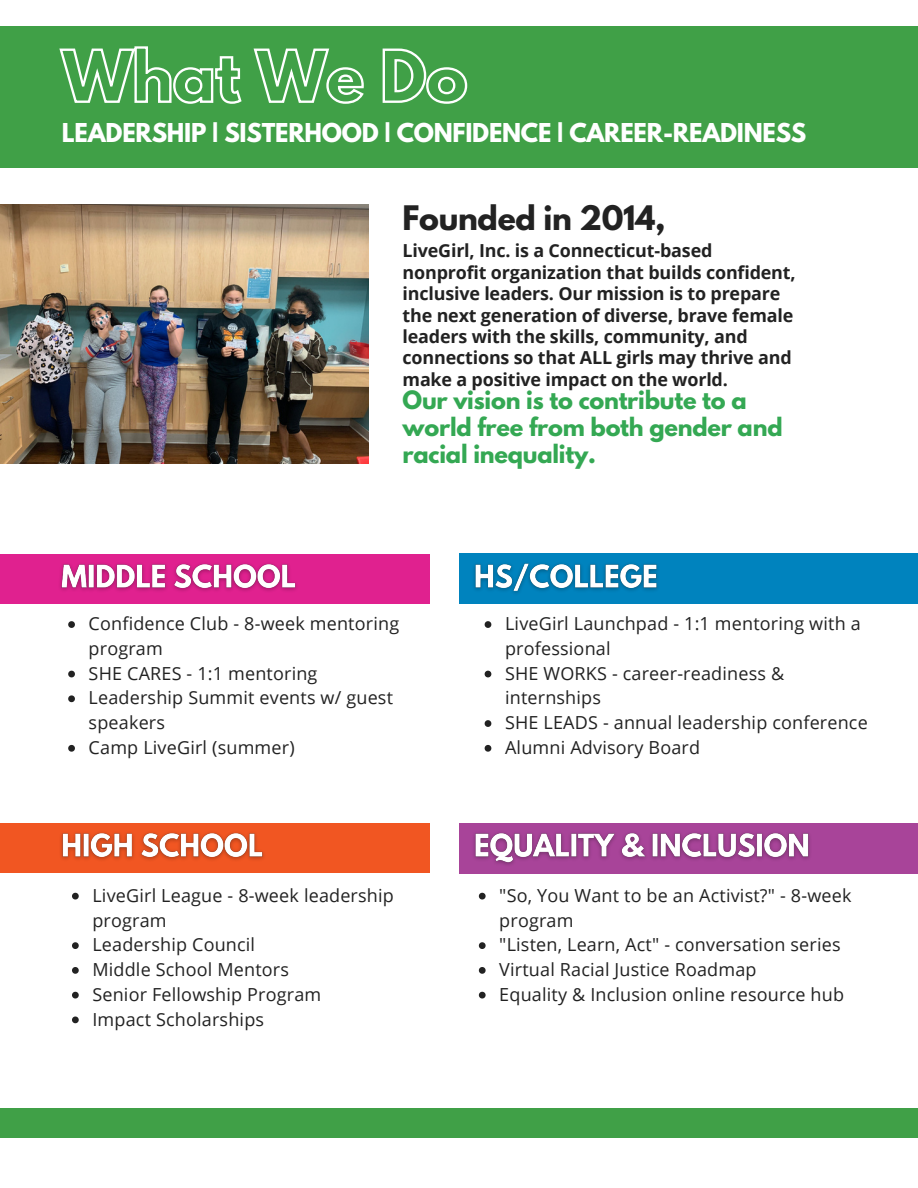
<style>
.page{position:relative;width:918px;height:1188px;background:#fff}
.page>*{position:absolute;margin:0;border:0;box-sizing:border-box;transform-origin:0 0}
.t1{font:700 30px "League Spartan";letter-spacing:-.01em;color:#222}
.t2{font:700 23.1px "League Spartan";letter-spacing:-.01em;color:#fff}
.t3{font:700 22.5px/27px "League Spartan";letter-spacing:-.01em;color:#34a853}
.t4{font:18px/24.8px "Open Sans";letter-spacing:.01em;color:#222}
.t5{font:700 18px/21.3px "Open Sans";letter-spacing:-.01em;color:#222}
</style>
<div class="page">
<div style="left:0;top:1108px;width:918px;height:30px;background:#40a047"></div>
<div style="left:0;top:554px;width:430px;height:50px;background:#e0218f"></div>
<div style="left:0;top:823px;width:430px;height:49px;background:#f15622"></div>
<div style="left:459px;top:554px;width:459px;height:50px;background:#0083be"></div>
<div style="left:459px;top:823px;width:459px;height:50px;background:#a84499"></div>
<img style="left:0;top:205px;width:369px;height:259px">
<div style="left:0;top:26px;width:918px;height:142px;background:#40a047"></div>
<svg style="left:59px;top:46px;width:409px;height:58px"></svg>
<svg style="left:68px;top:621px;width:7px;height:7px"></svg>
<svg style="left:68px;top:671px;width:7px;height:6px"></svg>
<svg style="left:68px;top:695px;width:7px;height:7px"></svg>
<svg style="left:68px;top:745px;width:7px;height:7px"></svg>
<svg style="left:72px;top:893px;width:7px;height:7px"></svg>
<svg style="left:72px;top:942px;width:7px;height:7px"></svg>
<svg style="left:72px;top:967px;width:7px;height:7px"></svg>
<svg style="left:72px;top:992px;width:7px;height:7px"></svg>
<svg style="left:72px;top:1017px;width:7px;height:6px"></svg>
<svg style="left:479px;top:893px;width:7px;height:7px"></svg>
<svg style="left:479px;top:942px;width:7px;height:7px"></svg>
<svg style="left:479px;top:967px;width:7px;height:7px"></svg>
<svg style="left:479px;top:992px;width:7px;height:7px"></svg>
<svg style="left:485px;top:621px;width:6px;height:7px"></svg>
<svg style="left:485px;top:671px;width:6px;height:6px"></svg>
<svg style="left:485px;top:720px;width:6px;height:7px"></svg>
<svg style="left:485px;top:745px;width:6px;height:7px"></svg>
<img style="left:60px;top:563px;width:237px;height:28px">
<img style="left:55px;top:832px;width:214px;height:41px">
<img style="left:468px;top:833px;width:348px;height:41px">
<img style="left:474px;top:563px;width:184px;height:30px">
<p class="t2" style="left:62px;top:121px;width:746px">LEADERSHIP | SISTERHOOD | CONFIDENCE | CAREER-READINESS</p>
<p class="t1" style="left:403px;top:203px;width:264px">Founded in 2014,</p>
<p class="t5" style="left:403px;top:240px;width:395px">LiveGirl, Inc. is a Connecticut-based nonprofit organization that builds confident, inclusive leaders. Our mission is to prepare the next generation of diverse, brave female leaders with the skills, community, and connections so that ALL girls may thrive and make a positive impact on the world.</p>
<p class="t3" style="left:403px;top:390px;width:382px">Our vision is to contribute to a world free from both gender and racial inequality.</p>
<p class="t4" style="left:89px;top:611px;width:312px">Confidence Club - 8-week mentoring program</p>
<p class="t4" style="left:89px;top:660px;width:230px">SHE CARES - 1:1 mentoring</p>
<p class="t4" style="left:89px;top:685px;width:306px">Leadership Summit events w/ guest speakers</p>
<p class="t4" style="left:89px;top:735px;width:208px">Camp LiveGirl (summer)</p>
<p class="t4" style="left:92px;top:882px;width:303px">LiveGirl League - 8-week leadership program</p>
<p class="t4" style="left:92px;top:932px;width:164px">Leadership Council</p>
<p class="t4" style="left:92px;top:957px;width:198px">Middle School Mentors</p>
<p class="t4" style="left:92px;top:981px;width:230px">Senior Fellowship Program</p>
<p class="t4" style="left:92px;top:1006px;width:173px">Impact Scholarships</p>
<p class="t4" style="left:505px;top:611px;width:357px">LiveGirl Launchpad - 1:1 mentoring with a professional</p>
<p class="t4" style="left:505px;top:660px;width:281px">SHE WORKS - career-readiness &amp; internships</p>
<p class="t4" style="left:505px;top:710px;width:364px">SHE LEADS - annual leadership conference</p>
<p class="t4" style="left:505px;top:735px;width:197px">Alumni Advisory Board</p>
<p class="t4" style="left:499px;top:882px;width:354px">"So, You Want to be an Activist?" - 8-week program</p>
<p class="t4" style="left:499px;top:932px;width:343px">"Listen, Learn, Act" - conversation series</p>
<p class="t4" style="left:499px;top:957px;width:259px">Virtual Racial Justice Roadmap</p>
<p class="t4" style="left:499px;top:981px;width:346px">Equality &amp; Inclusion online resource hub</p>
</div>
